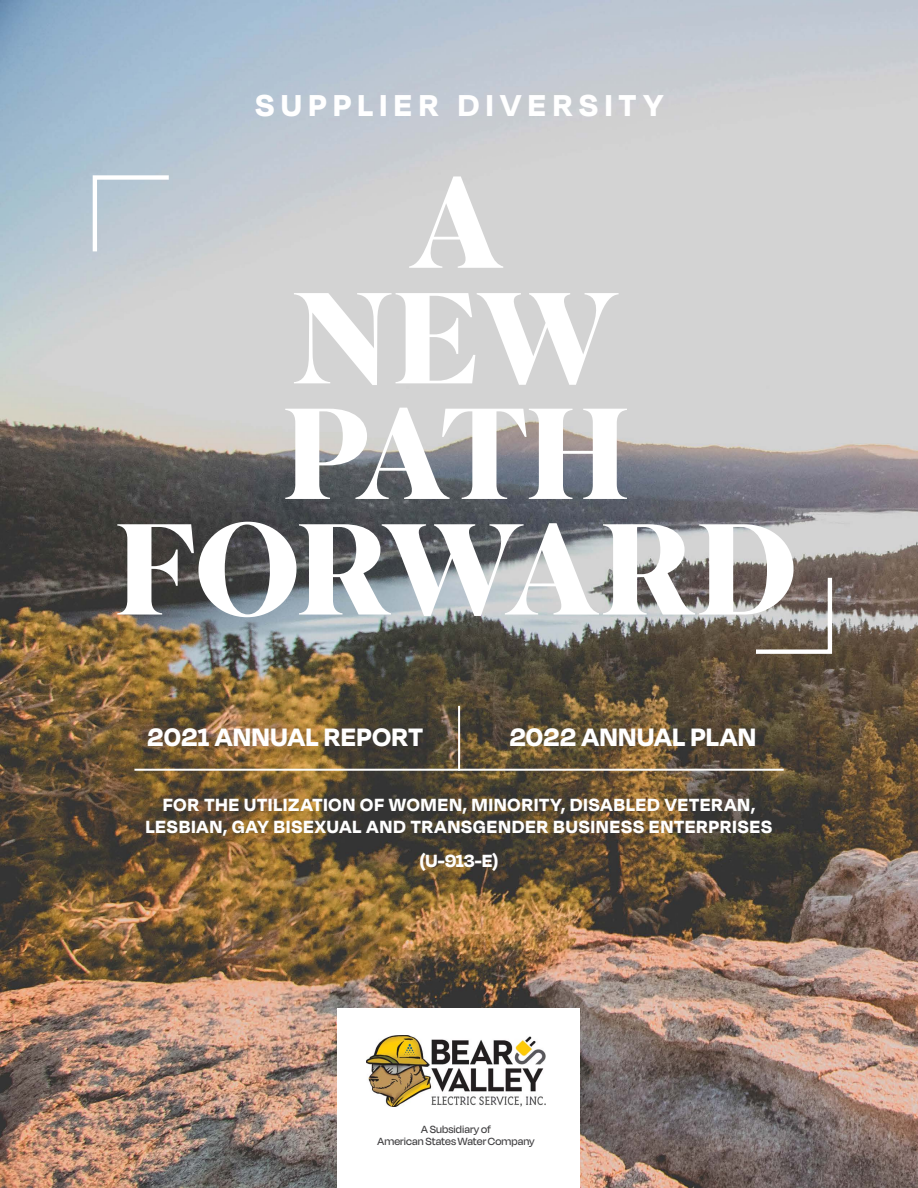
<style>
.page{position:relative;width:918px;height:1188px;background:#fff}
.page>*{position:absolute;margin:0;border:0;box-sizing:border-box;transform-origin:0 0}
.t1{font:700 129px/115.6px "Superior Title";letter-spacing:-.03em;color:#fff;text-align:center}
.t2{font:700 34.95px "Degular Display";letter-spacing:.205em;color:#fff}
.t3{font:700 29.1px "Degular Display";letter-spacing:.03em;color:#fff}
.t4{font:700 20.4px/21.6px "Degular Display";letter-spacing:.055em;color:#fff;text-align:center}
.t5{font:500 12px/12px "Degular Display";letter-spacing:.005em;color:#414042;text-align:center}
</style>
<div class="page">
<img style="left:0;top:0;width:918px;height:1188px">
<div style="left:338px;top:1009px;width:242px;height:179px;background:#fff"></div>
<img style="left:366px;top:1035px;width:180px;height:72px">
<svg style="left:91px;top:173px;width:82px;height:83px;background:#c2cdd6"></svg>
<svg style="left:752px;top:573px;width:82px;height:83px;background:#877c75"></svg>
<hr style="left:458px;top:706px;width:2px;height:65px;background:#fff">
<hr style="left:134px;top:769px;width:650px;height:2px;background:#fff">
<h2 class="t2" style="left:255px;top:85px;width:409px">SUPPLIER DIVERSITY</h2>
<h1 class="t1" style="left:115px;top:172px;width:684px">A<br>NEW<br>PATH<br>FORWARD</h1>
<h3 class="t3" style="left:148px;top:720px;width:277px">2021 ANNUAL REPORT</h3>
<h3 class="t3" style="left:510px;top:720px;width:248px">2022 ANNUAL PLAN</h3>
<p class="t4" style="left:146px;top:793px;width:628px">FOR THE UTILIZATION OF WOMEN, MINORITY, DISABLED VETERAN,<br>LESBIAN, GAY BISEXUAL AND TRANSGENDER BUSINESS ENTERPRISES</p>
<p class="t4" style="left:420px;top:849px;width:80px">(U-913-E)</p>
<p class="t5" style="left:378px;top:1123px;width:159px">A Subsidiary of<br>American States Water Company</p>
</div>
